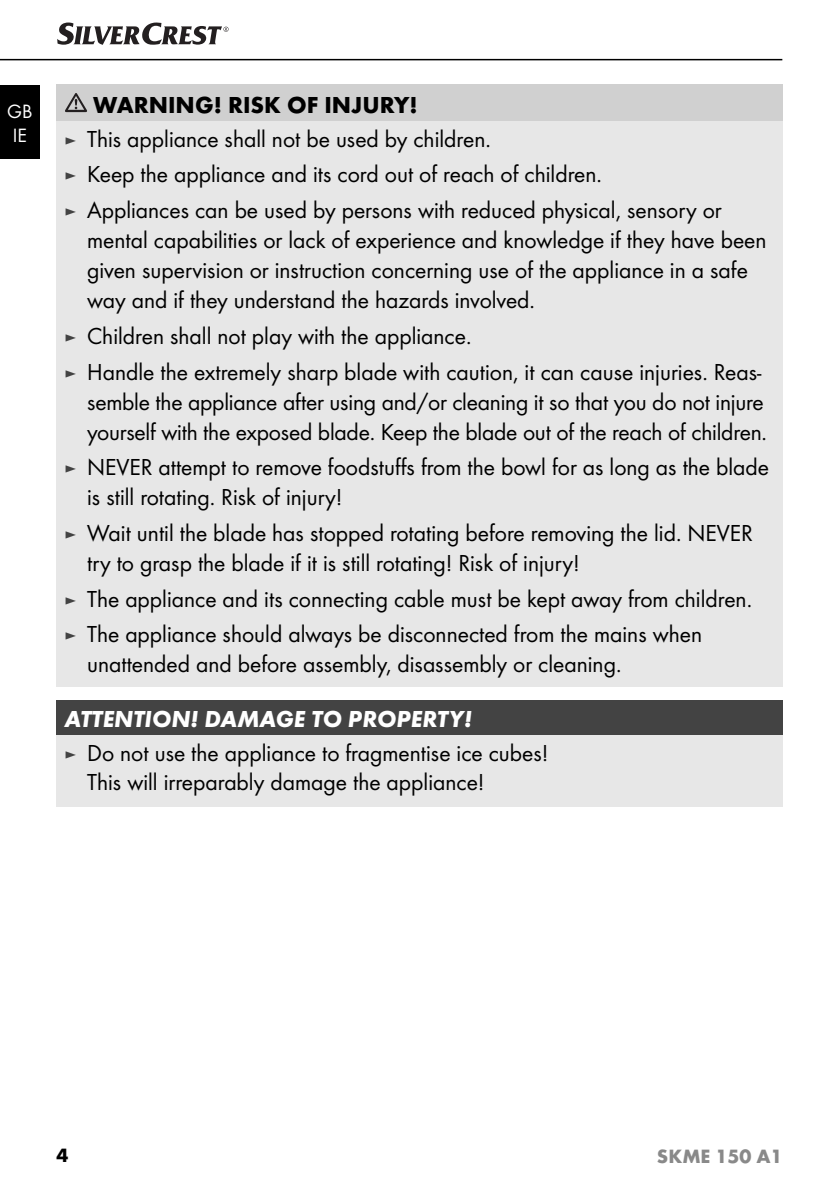
<style>
.page{position:relative;width:839px;height:1191px;background:#fff}
.page>*{position:absolute;margin:0;border:0;box-sizing:border-box;transform-origin:0 0}
.t1{font:24px/30px "Futura Boo";color:#000}
.t2{font:italic 700 24px "Futura";color:#fff}
.t3{font:700 24px "Futura";color:#000}
.t4{font:700 20px "Futura";color:#898989}
.t5{font:20px/24px "Futura Boo";color:#fff}
.t6{font:700 20px "Futura";color:#000}
.s1{font-size:18px;color:#434343}
</style>
<div class="page">
<hr style="left:0;top:59px;width:782px;height:1px;background:#000">
<div style="left:0;top:85px;width:40px;height:74px;background:#000"></div>
<svg style="left:57px;top:23px;width:172px;height:22px"></svg>
<div style="left:56px;top:85px;width:726px;height:36px;background:#d0d0d0"></div>
<div style="left:56px;top:121px;width:726px;height:565px;background:#e7e7e7"></div>
<svg style="left:65px;top:93px;width:22px;height:19px"></svg>
<div style="left:56px;top:700px;width:726px;height:35px;background:#434343"></div>
<div style="left:56px;top:735px;width:726px;height:71px;background:#e7e7e7"></div>
<p class="t5" style="left:7px;top:100px;width:27px">GB<br>IE</p>
<p class="t3" style="left:93px;top:95px;width:326px">WARNING! RISK OF INJURY!</p>
<p class="t1" style="left:64px;top:122px;width:659px;line-height:35.6px"><span class="s1">►</span> This appliance shall not be used by children.<br><span class="s1">►</span> Keep the appliance and its cord out of reach of children.<br><span class="s1">►</span> Appliances can be used by persons with reduced physical, sensory or</p>
<p class="t1" style="left:87px;top:226px;width:681px">mental capabilities or lack of experience and knowledge if they have been given supervision or instruction concerning use of the appliance in a safe way and if they understand the hazards involved.</p>
<p class="t1" style="left:64px;top:319px;width:698px;line-height:35.6px"><span class="s1">►</span> Children shall not play with the appliance.<br><span class="s1">►</span> Handle the extremely sharp blade with caution, it can cause injuries. Reas-</p>
<p class="t1" style="left:87px;top:388px;width:681px">semble the appliance after using and/or cleaning it so that you do not injure yourself with the exposed blade. Keep the blade out of the reach of children.</p>
<p class="t1" style="left:87px;top:453px;width:683px;text-indent:-23px"><span class="s1">►</span> NEVER attempt to remove foodstuffs from the bowl for as long as the blade is still rotating. Risk of injury!</p>
<p class="t1" style="left:87px;top:519px;width:667px;text-indent:-23px"><span class="s1">►</span> Wait until the blade has stopped rotating before removing the lid. NEVER try to grasp the blade if it is still rotating! Risk of injury!</p>
<p class="t1" style="left:64px;top:582px;width:689px;line-height:35.6px"><span class="s1">►</span> The appliance and its connecting cable must be kept away from children. <span class="s1">►</span> The appliance should always be disconnected from the mains when</p>
<p class="t1" style="left:87px;top:650px;width:536px">unattended and before assembly, disassembly or cleaning.</p>
<p class="t2" style="left:64px;top:709px;width:409px">ATTENTION! DAMAGE TO PROPERTY!</p>
<p class="t1" style="left:87px;top:740px;width:463px;line-height:29px;text-indent:-23px"><span class="s1">►</span> Do not use the appliance to fragmentise ice cubes!<br>This will irreparably damage the appliance!</p>
<p class="t6" style="left:57px;top:1148px;width:13px">4</p>
<p class="t4" style="left:657px;top:1148px;width:127px">SKME 150 A1</p>
</div>
